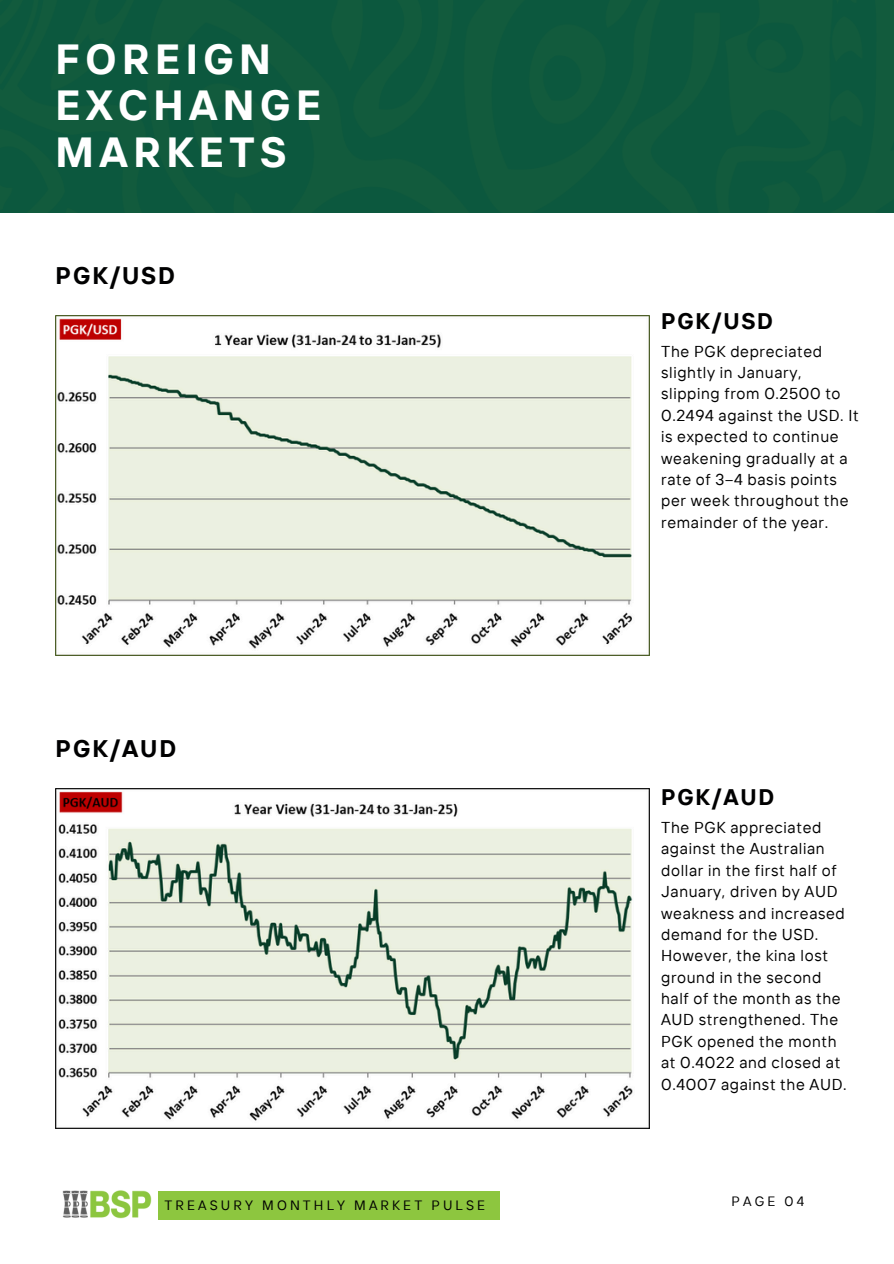
<style>
.page{position:relative;width:894px;height:1264px;background:#fff}
.page>*{position:absolute;margin:0;border:0;box-sizing:border-box;transform-origin:0 0}
.t1{font:700 42px/46.2px "TT Interphases";letter-spacing:.13em;color:#fff}
.t2{font:700 24px "TT Interphases";letter-spacing:.08em;color:#000001}
.t3{font:700 22.5px "TT Interphases";letter-spacing:.08em;color:#000001}
.t4{font:15.75px/21.3px "TT Interphases";letter-spacing:.04em;color:#000}
.t5{font:13.5px "TT Interphases";letter-spacing:.23em;color:#000001}
</style>
<div class="page">
<img style="left:62px;top:1190px;width:90px;height:29px">
<div style="left:158px;top:1191px;width:341px;height:28px;background:#8dc63f"></div>
<div style="left:0;top:0;width:893px;height:213px;background:#0c583e"></div>
<img style="left:56px;top:316px;width:592px;height:339px">
<img style="left:56px;top:788px;width:592px;height:340px">
<h2 class="t1" style="left:56px;top:35px;width:267px">FOREIGN<br>EXCHANGE<br>MARKETS</h2>
<p class="t2" style="left:56px;top:260px;width:121px">PGK/USD</p>
<h2 class="t2" style="left:56px;top:733px;width:122px">PGK/AUD</h2>
<p class="t3" style="left:661px;top:306px;width:113px">PGK/USD</p>
<h2 class="t4" style="left:661px;top:340px;width:199px">The PGK depreciated slightly in January, slipping from 0.2500 to<br>0.2494 against the USD. It is expected to continue weakening gradually at a rate of 3–4 basis points per week throughout the remainder of the year.</h2>
<h3 class="t3" style="left:661px;top:782px;width:114px">PGK/AUD</h3>
<h2 class="t4" style="left:661px;top:816px;width:187px">The PGK appreciated against the Australian dollar in the first half of<br>January, driven by AUD weakness and increased demand for the USD.<br>However, the kina lost ground in the second half of the month as the<br>AUD strengthened. The<br>PGK opened the month at 0.4022 and closed at<br>0.4007 against the AUD.</h2>
<p class="t5" style="left:164px;top:1196px;width:322px">TREASURY MONTHLY MARKET PULSE</p>
<h1 class="t5" style="left:731px;top:1192px;width:74px">PAGE 04</h1>
</div>
